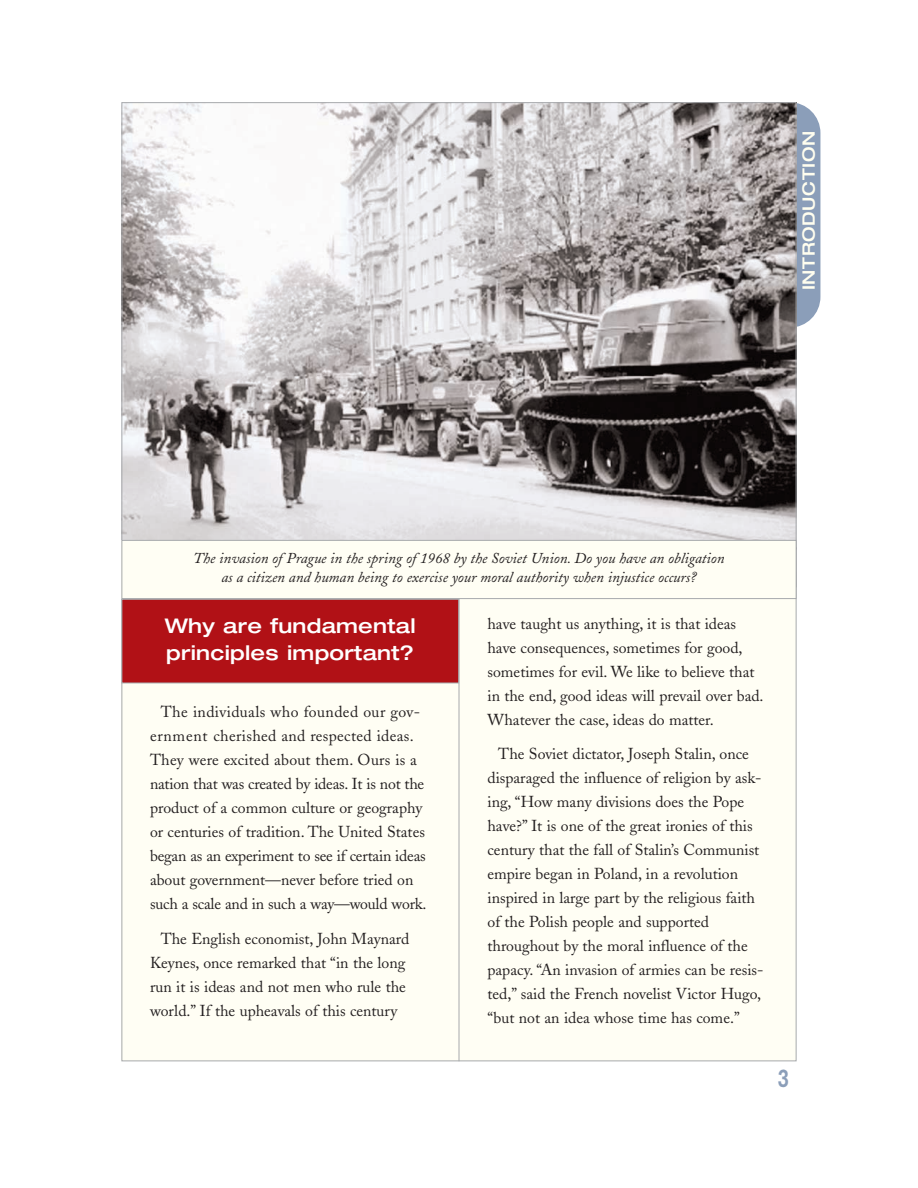
<style>
.page{position:relative;width:918px;height:1188px;background:#fff}
.page>*{position:absolute;margin:0;border:0;box-sizing:border-box;transform-origin:0 0}
.t1{font:500 25.5px "Akzidenz Grotesk BE";color:#8b9eb9;scale:.8 1}
.t2{font:500 expanded 20.25px/27px "Helvetica Neue";letter-spacing:.015em;color:#fff}
.t3{font:500 expanded 17.1px "Helvetica Neue";letter-spacing:.035em;color:#fffeef}
.t4{font:15.75px/24px "Adobe Caslon";color:#231f20}
.t5{font:italic 15px/18.6px "Adobe Caslon";color:#231f20;text-align:center}
</style>
<div class="page">
<div style="left:759px;top:102px;width:61px;height:226px;background:#8b9eb9;border-radius:31px"></div>
<div style="left:122px;top:102px;width:674px;height:959px;background:#fffef4"></div>
<hr style="left:459px;top:102px;width:1px;height:959px;background:#a7a9ac">
<img style="left:124px;top:104px;width:670px;height:436px">
<div style="left:122px;top:540px;width:674px;height:59px;border:1px solid #a7a9ac"></div>
<div style="left:122px;top:599px;width:337px;height:84px;background:#b11116"></div>
<div style="left:122px;top:599px;width:337px;height:84px;border:1px solid #a7a9ac"></div>
<p class="t3" style="left:803px;top:290px;width:161px;rotate:-90deg">INTRODUCTION</p>
<p class="t5" style="left:193px;top:551px;width:533px">The invasion of Prague in the spring of 1968 by the Soviet Union. Do you have an obligation as a citizen and human being to exercise your moral authority when injustice occurs?</p>
<p class="t2" style="left:165px;top:614px;width:252px">Why are fundamental principles important?</p>
<p class="t4" style="left:488px;top:613px;width:278px">have taught us anything, it is that ideas have consequences, sometimes for good, sometimes for evil. We like to believe that in the end, good ideas will prevail over bad.<br>Whatever the case, ideas do matter.</p>
<p class="t4" style="left:488px;top:744px;width:278px;text-indent:11px">The Soviet dictator, Joseph Stalin, once disparaged the influence of religion by ask&shy;ing, “How many divisions does the Pope have?” It is one of the great ironies of this century that the fall of Stalin’s Communist empire began in Poland, in a revolution inspired in large part by the religious faith of the Polish people and supported throughout by the moral influence of the papacy. “An invasion of armies can be resis&shy;ted,” said the French novelist Victor Hugo, “but not an idea whose time has come.”</p>
<p class="t4" style="left:150px;top:702px;width:278px;text-indent:11px">The individuals who founded our gov&shy;ernment cherished and respected ideas.<br>They were excited about them. Ours is a nation that was created by ideas. It is not the product of a common culture or geography or centuries of tradition. The United States began as an experiment to see if certain ideas about government—never before tried on such a scale and in such a way—would work.</p>
<p class="t4" style="left:150px;top:929px;width:261px;text-indent:11px">The English economist, John Maynard Keynes, once remarked that “in the long run it is ideas and not men who rule the world.” If the upheavals of this century</p>
<h1 class="t1" style="left:778px;top:1069px;width:16px">3</h1>
</div>
